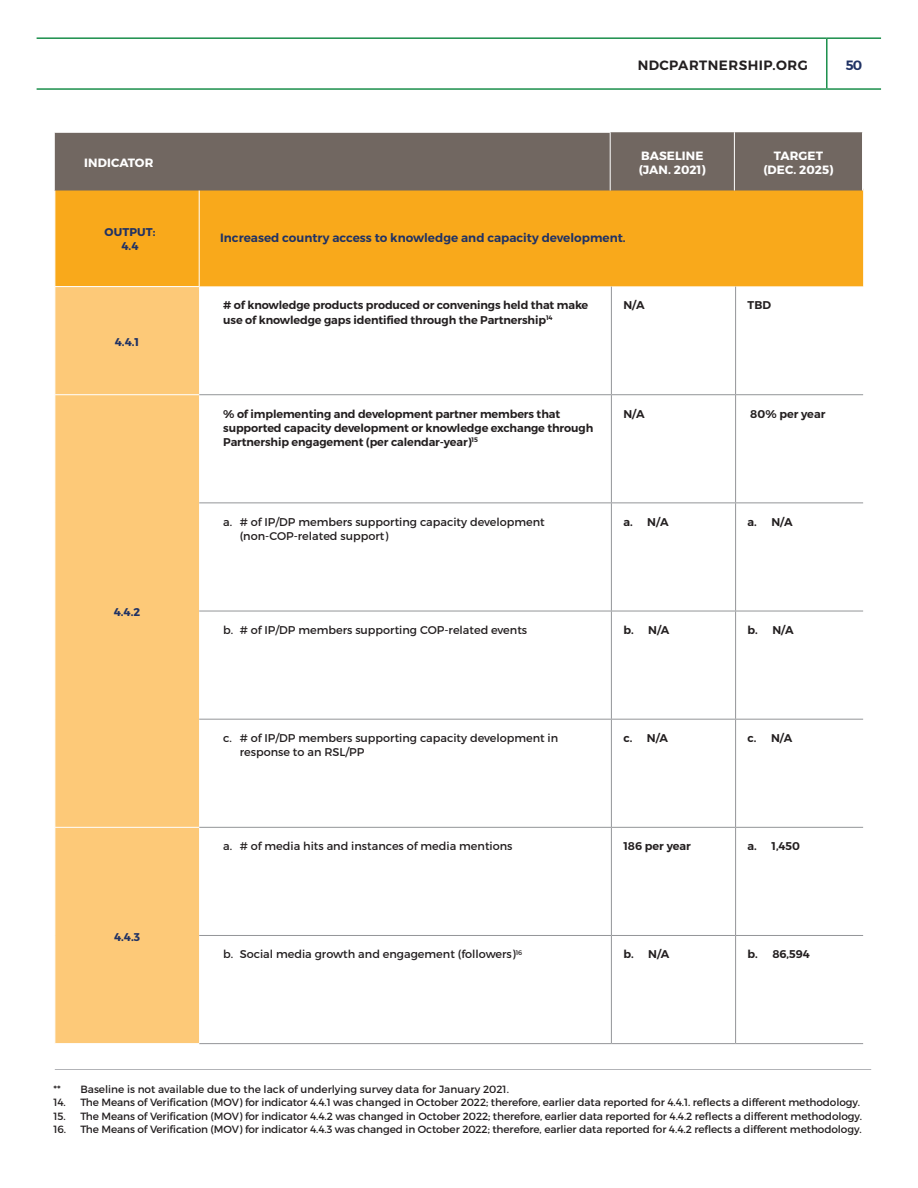
<style>
.page{position:relative;width:918px;height:1188px;background:#fff}
.page>*{position:absolute;margin:0;border:0;box-sizing:border-box;transform-origin:0 0}
.t1{font:600 13.5px "Montserrat";letter-spacing:.035em;color:#231f20}
.t2{font:600 13.5px "Montserrat";color:#203264}
.t3{font:600 12px "Montserrat";color:#203264}
.t4{font:700 12px/14.4px "Montserrat";letter-spacing:.01em;color:#fff;text-align:center}
.t5{font:600 11.25px/14.2px "Montserrat";letter-spacing:-.01em;color:#231f20}
.t6{font:11.25px/14.2px "Montserrat";color:#231f20}
.t7{font:700 11.25px "Montserrat";letter-spacing:.01em;color:#203264}
.t8{font:10.5px "Montserrat";letter-spacing:-.01em;color:#231f20}
</style>
<div class="page">
<hr style="left:37px;top:38px;width:790px;height:1px;background:#008237">
<hr style="left:827px;top:38px;width:54px;height:1px;background:#008237">
<hr style="left:826px;top:39px;width:1px;height:49px;background:#008237">
<hr style="left:37px;top:88px;width:790px;height:2px;background:#008237">
<hr style="left:827px;top:88px;width:54px;height:2px;background:#008237">
<div style="left:56px;top:190px;width:807px;height:97px;background:#f9a91b"></div>
<div style="left:56px;top:287px;width:143px;height:756px;background:#fdc978"></div>
<svg style="left:199px;top:287px;width:664px;height:756px"></svg>
<hr style="left:611px;top:287px;width:1px;height:107px;background:#939598">
<hr style="left:735px;top:287px;width:1px;height:107px;background:#939598">
<hr style="left:611px;top:395px;width:1px;height:107px;background:#939598">
<hr style="left:735px;top:395px;width:1px;height:107px;background:#939598">
<hr style="left:611px;top:503px;width:1px;height:108px;background:#939598">
<hr style="left:735px;top:503px;width:1px;height:108px;background:#939598">
<hr style="left:611px;top:611px;width:1px;height:108px;background:#939598">
<hr style="left:735px;top:611px;width:1px;height:108px;background:#939598">
<hr style="left:611px;top:720px;width:1px;height:107px;background:#939598">
<hr style="left:735px;top:720px;width:1px;height:107px;background:#939598">
<hr style="left:611px;top:828px;width:1px;height:107px;background:#939598">
<hr style="left:735px;top:828px;width:1px;height:107px;background:#939598">
<hr style="left:611px;top:936px;width:1px;height:107px;background:#939598">
<hr style="left:735px;top:936px;width:1px;height:107px;background:#939598">
<hr style="left:199px;top:394px;width:412px;height:1px;background:#939598">
<hr style="left:611px;top:394px;width:125px;height:1px;background:#939598">
<hr style="left:736px;top:394px;width:127px;height:1px;background:#939598">
<hr style="left:199px;top:502px;width:412px;height:1px;background:#939598">
<hr style="left:736px;top:502px;width:127px;height:1px;background:#939598">
<hr style="left:199px;top:611px;width:412px;height:1px;background:#939598">
<hr style="left:736px;top:611px;width:127px;height:1px;background:#939598">
<hr style="left:199px;top:719px;width:412px;height:1px;background:#939598">
<hr style="left:736px;top:719px;width:127px;height:1px;background:#939598">
<hr style="left:199px;top:827px;width:412px;height:1px;background:#939598">
<hr style="left:736px;top:827px;width:127px;height:1px;background:#939598">
<hr style="left:199px;top:935px;width:412px;height:1px;background:#939598">
<hr style="left:736px;top:935px;width:127px;height:1px;background:#939598">
<hr style="left:199px;top:1043px;width:412px;height:1px;background:#939598">
<hr style="left:736px;top:1043px;width:127px;height:1px;background:#939598">
<hr style="left:611px;top:502px;width:125px;height:1px;background:#939598">
<hr style="left:611px;top:611px;width:125px;height:1px;background:#939598">
<hr style="left:611px;top:719px;width:125px;height:1px;background:#939598">
<hr style="left:611px;top:827px;width:125px;height:1px;background:#939598">
<hr style="left:611px;top:935px;width:125px;height:1px;background:#939598">
<hr style="left:611px;top:1043px;width:125px;height:1px;background:#939598">
<hr style="left:55px;top:286px;width:144px;height:1px;background:#fff">
<hr style="left:55px;top:394px;width:144px;height:1px;background:#fff">
<hr style="left:55px;top:827px;width:144px;height:1px;background:#fff">
<hr style="left:199px;top:189px;width:1px;height:97px;background:#fff">
<hr style="left:55px;top:1069px;width:816px;height:1px;background:#b2b3b7">
<div style="left:55px;top:132px;width:807px;height:58px;background:#716761"></div>
<hr style="left:610px;top:133px;width:1px;height:57px;background:#fff">
<hr style="left:734px;top:132px;width:1px;height:58px;background:#fff">
<hr style="left:54px;top:132px;width:556px;height:1px;background:#fff">
<p class="t4" style="left:84px;top:156px;width:71px">INDICATOR</p>
<p class="t7" style="left:105px;top:225px;width:52px">OUTPUT:</p>
<p class="t7" style="left:122px;top:239px;width:18px">4.4</p>
<p class="t7" style="left:115px;top:335px;width:24px">4.4.1</p>
<p class="t7" style="left:114px;top:606px;width:28px">4.4.2</p>
<p class="t7" style="left:114px;top:930px;width:27px">4.4.3</p>
<p class="t1" style="left:638px;top:57px;width:172px">NDCPARTNERSHIP.ORG</p>
<p class="t2" style="left:846px;top:57px;width:18px">50</p>
<p class="t4" style="left:641px;top:149px;width:64px">BASELINE</p>
<p class="t4" style="left:639px;top:163px;width:69px">(JAN. 2021)</p>
<p class="t3" style="left:220px;top:230px;width:407px">Increased country access to knowledge and capacity development.</p>
<p class="t4" style="left:763px;top:149px;width:72px">TARGET (DEC. 2025)</p>
<p class="t5" style="left:223px;top:298px;width:367px"># of knowledge products produced or convenings held that make use of knowledge gaps identified through the Partnership<sup>14</sup></p>
<p class="t5" style="left:623px;top:298px;width:23px">N/A</p>
<p class="t5" style="left:748px;top:298px;width:25px">TBD</p>
<p class="t5" style="left:223px;top:407px;width:372px">% of implementing and development partner members that supported capacity development or knowledge exchange through<br>Partnership engagement (per calendar-year)<sup>15</sup></p>
<p class="t5" style="left:623px;top:407px;width:23px">N/A</p>
<p class="t5" style="left:750px;top:407px;width:77px">80% per year</p>
<p class="t6" style="left:240px;top:515px;width:307px;text-indent:-16px">a. # of IP/DP members supporting capacity development (non-COP-related support)</p>
<p class="t5" style="left:623px;top:515px;width:11px">a.</p>
<p class="t5" style="left:647px;top:515px;width:23px">N/A</p>
<p class="t5" style="left:748px;top:515px;width:11px">a.</p>
<p class="t5" style="left:771px;top:515px;width:23px">N/A</p>
<p class="t6" style="left:223px;top:623px;width:306px">b. # of IP/DP members supporting COP-related events</p>
<p class="t5" style="left:623px;top:623px;width:12px">b.</p>
<p class="t5" style="left:648px;top:623px;width:23px">N/A</p>
<p class="t5" style="left:748px;top:623px;width:12px">b.</p>
<p class="t5" style="left:772px;top:623px;width:23px">N/A</p>
<p class="t6" style="left:240px;top:731px;width:320px;text-indent:-16px">c. # of IP/DP members supporting capacity development in response to an RSL/PP</p>
<p class="t5" style="left:623px;top:731px;width:10px">c.</p>
<p class="t5" style="left:647px;top:731px;width:23px">N/A</p>
<p class="t5" style="left:748px;top:731px;width:10px">c.</p>
<p class="t5" style="left:771px;top:731px;width:23px">N/A</p>
<p class="t6" style="left:223px;top:839px;width:291px">a. # of media hits and instances of media mentions</p>
<p class="t5" style="left:623px;top:839px;width:69px">186 per year</p>
<p class="t5" style="left:748px;top:839px;width:11px">a.</p>
<p class="t5" style="left:771px;top:839px;width:30px">1,450</p>
<p class="t6" style="left:223px;top:947px;width:301px">b. Social media growth and engagement (followers)<sup>16</sup></p>
<p class="t5" style="left:623px;top:947px;width:12px">b.</p>
<p class="t5" style="left:648px;top:947px;width:23px">N/A</p>
<p class="t5" style="left:748px;top:947px;width:12px">b.</p>
<p class="t5" style="left:772px;top:947px;width:39px">86,594</p>
<p class="t8" style="left:53px;top:1083px;width:9px">**</p>
<p class="t8" style="left:80px;top:1083px;width:430px">Baseline is not available due to the lack of underlying survey data for January 2021.</p>
<p class="t8" style="left:53px;top:1096px;width:808px">14. The Means of Verification (MOV) for indicator 4.4.1 was changed in October 2022; therefore, earlier data reported for 4.4.1. reflects a different methodology.</p>
<p class="t8" style="left:53px;top:1110px;width:810px">15. The Means of Verification (MOV) for indicator 4.4.2 was changed in October 2022; therefore, earlier data reported for 4.4.2 reflects a different methodology.</p>
<p class="t8" style="left:53px;top:1123px;width:810px">16. The Means of Verification (MOV) for indicator 4.4.3 was changed in October 2022; therefore, earlier data reported for 4.4.2 reflects a different methodology.</p>
</div>
